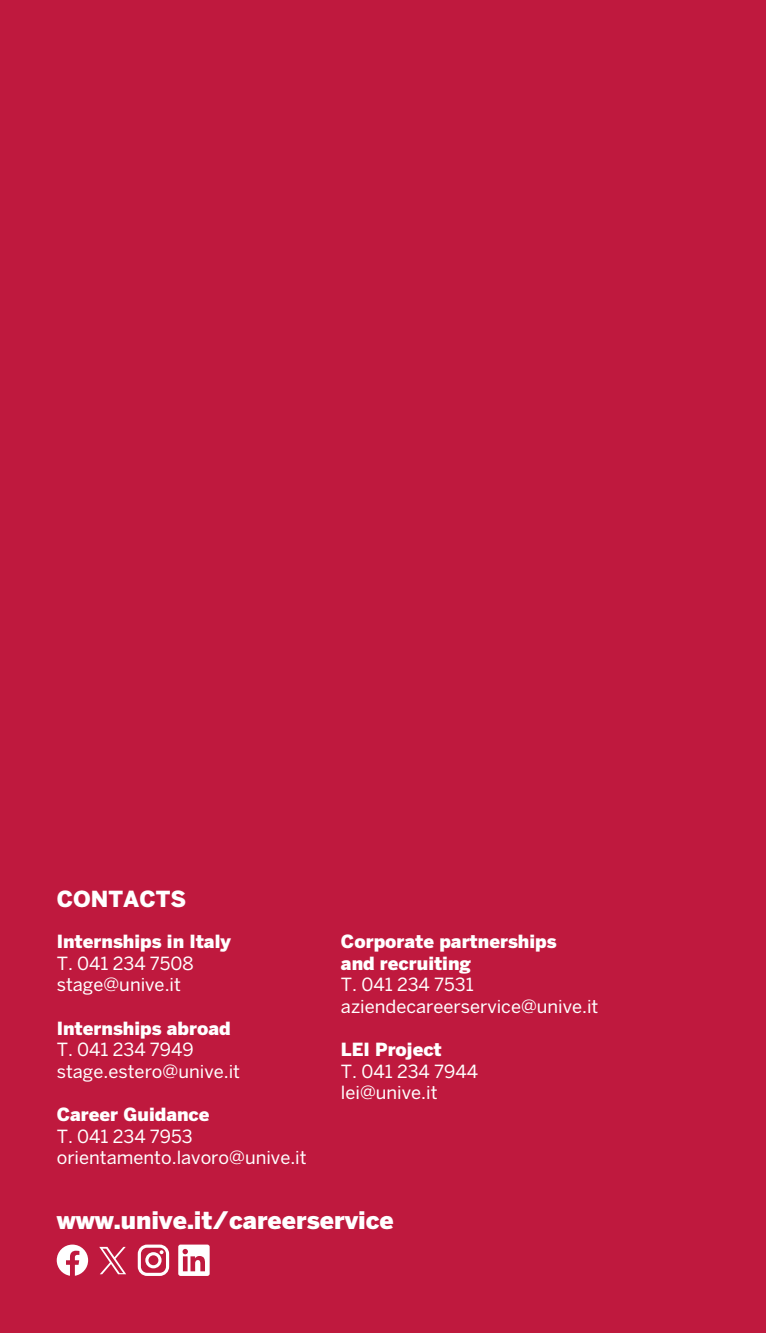
<style>
.page{position:relative;width:766px;height:1333px;background:#fff}
.page>*{position:absolute;margin:0;border:0;box-sizing:border-box;transform-origin:0 0}
.t1{font:900 24px "Benton Sans";color:#fff}
.t2{font:900 22px "Benton Sans";color:#fff}
.t3{font:18px/21.6px "Benton Sans";color:#fff}
.t4{font:900 18px/21.6px "Benton Sans";color:#fff}
</style>
<div class="page">
<div style="left:0;top:0;width:765px;height:1332px;background:#bf193e"></div>
<svg style="left:57px;top:1244px;width:31px;height:31px"></svg>
<svg style="left:138px;top:1244px;width:31px;height:31px"></svg>
<svg style="left:178px;top:1244px;width:31px;height:31px"></svg>
<svg style="left:99px;top:1246px;width:27px;height:28px"></svg>
<p class="t2" style="left:57px;top:886px;width:131px">CONTACTS</p>
<p class="t4" style="left:57px;top:930px;width:176px">Internships in Italy</p>
<p class="t3" style="left:57px;top:952px;width:138px">T. 041 234 7508 stage@unive.it</p>
<p class="t4" style="left:57px;top:1016px;width:175px">Internships abroad</p>
<p class="t3" style="left:57px;top:1038px;width:185px">T. 041 234 7949 stage.estero@unive.it</p>
<p class="t4" style="left:57px;top:1103px;width:154px">Career Guidance</p>
<p class="t3" style="left:57px;top:1124px;width:251px">T. 041 234 7953 orientamento.lavoro@unive.it</p>
<p class="t4" style="left:341px;top:930px;width:217px">Corporate partnerships and recruiting</p>
<p class="t3" style="left:341px;top:973px;width:259px">T. 041 234 7531 aziendecareerservice@unive.it</p>
<p class="t4" style="left:341px;top:1038px;width:102px">LEI Project</p>
<p class="t3" style="left:341px;top:1060px;width:138px">T. 041 234 7944 lei@unive.it</p>
<h1 class="t1" style="left:57px;top:1205px;width:338px">www.unive.it/careerservice</h1>
</div>
